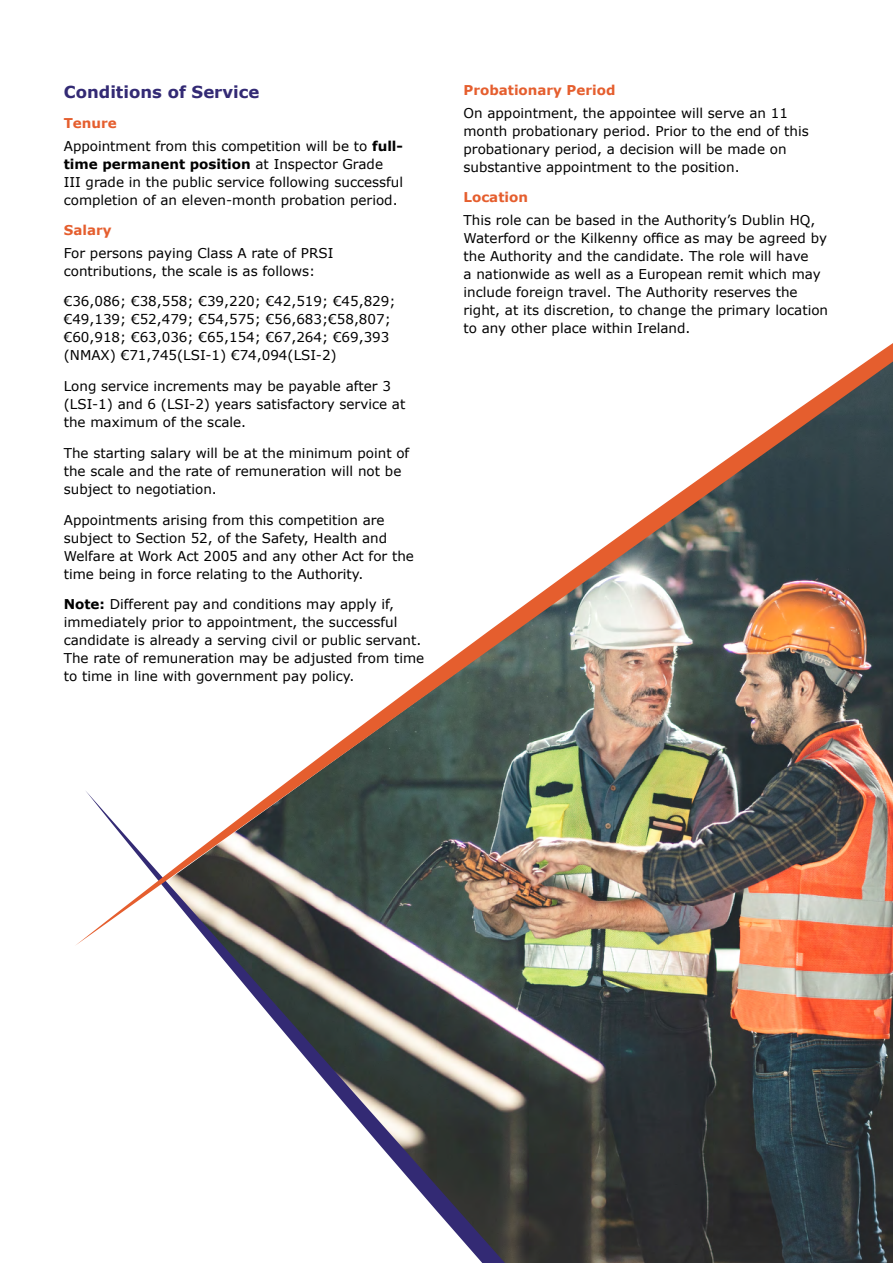
<style>
.page{position:relative;width:893px;height:1263px;background:#fff}
.page>*{position:absolute;margin:0;border:0;box-sizing:border-box;transform-origin:0 0}
.t1{font:700 16.5px "Verdana";color:#332a74}
.t2{font:13.5px/18px "Verdana";color:#000}
.t3{font:700 13.5px "Verdana";color:#e55e2e}
.s1{font-weight:700;color:#e55e2e}
.s2{font-weight:700}
</style>
<div class="page">
<svg style="left:212px;top:946px;width:681px;height:317px"></svg>
<img style="left:76px;top:343px;width:817px;height:603px">
<p class="t1" style="left:64px;top:81px;width:197px">Conditions of Service</p>
<p class="t2" style="left:64px;top:113px;width:341px;line-height:22.2px"><span class="s1">Tenure<br></span>Appointment from this competition will be to <span class="s2">full-</span></p>
<p class="t2" style="left:64px;top:155px;width:341px"><span class="s2">time permanent position</span> at Inspector Grade<br>III grade in the public service following successful completion of an eleven-month probation period.</p>
<p class="t3" style="left:64px;top:222px;width:49px">Salary</p>
<p class="t2" style="left:64px;top:244px;width:271px">For persons paying Class A rate of PRSI contributions, the scale is as follows:</p>
<p class="t2" style="left:64px;top:293px;width:333px">€36,086; €38,558; €39,220; €42,519; €45,829; €49,139; €52,479; €54,575; €56,683;€58,807; €60,918; €63,036; €65,154; €67,264; €69,393 (NMAX) €71,745(LSI-1) €74,094(LSI-2)</p>
<p class="t2" style="left:64px;top:377px;width:343px">Long service increments may be payable after 3 (LSI-1) and 6 (LSI-2) years satisfactory service at the maximum of the scale.</p>
<p class="t2" style="left:64px;top:444px;width:347px">The starting salary will be at the minimum point of the scale and the rate of remuneration will not be subject to negotiation.</p>
<p class="t2" style="left:64px;top:511px;width:352px">Appointments arising from this competition are subject to Section 52, of the Safety, Health and Welfare at Work Act 2005 and any other Act for the time being in force relating to the Authority.</p>
<p class="t2" style="left:64px;top:596px;width:362px"><span class="s2">Note:</span> Different pay and conditions may apply if, immediately prior to appointment, the successful candidate is already a serving civil or public servant.<br>The rate of remuneration may be adjusted from time to time in line with government pay policy.</p>
<p class="t3" style="left:463px;top:82px;width:154px">Probationary Period</p>
<p class="t2" style="left:463px;top:104px;width:347px">On appointment, the appointee will serve an 11 month probationary period. Prior to the end of this probationary period, a decision will be made on substantive appointment to the position.</p>
<p class="t3" style="left:463px;top:189px;width:66px">Location</p>
<p class="t2" style="left:463px;top:211px;width:366px">This role can be based in the Authority’s Dublin HQ, Waterford or the Kilkenny office as may be agreed by the Authority and the candidate. The role will have<br>a nationwide as well as a European remit which may include foreign travel. The Authority reserves the right, at its discretion, to change the primary location to any other place within Ireland.</p>
</div>
